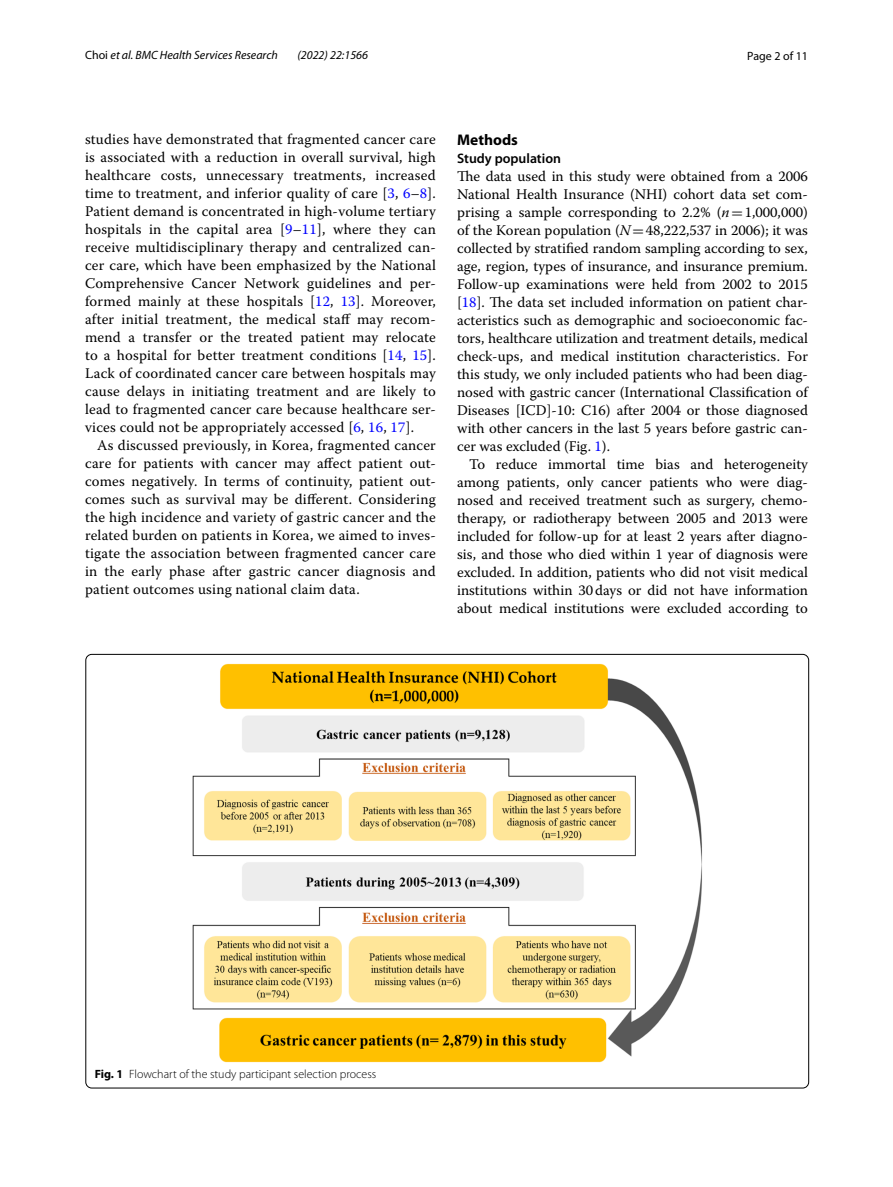
<style>
.page{position:relative;width:893px;height:1187px;background:#fff}
.page>*{position:absolute;margin:0;border:0;box-sizing:border-box;transform-origin:0 0}
.t1{font:700 15.45px "Myriad Pro";color:#000}
.t2{font:14.7px/18px "Warnock Pro";letter-spacing:.01em;color:#000;text-align:justify}
.t3{font:600 13.8px "Myriad Pro";color:#000}
.t4{font:300 12px "Myriad Pro";color:#000}
.t5{font:italic 12px "Myriad Pro";color:#000}
.t6{font:12px "Myriad Pro";color:#000}
.s1{font-style:normal}
.s2{color:#00f}
.s3{font-style:italic}
.s4{font-family:"MTSY"}
.s5{font-weight:700}
</style>
<div class="page">
<img style="left:192px;top:663px;width:510px;height:399px">
<p class="t5" style="left:85px;top:48px;width:194px"><span class="s1">Choi</span> et al. BMC Health Services Research</p>
<p class="t5" style="left:297px;top:48px;width:72px">(2022) 22:1566</p>
<p class="t6" style="left:747px;top:48px;width:62px">Page 2 of 11</p>
<p class="t2" style="left:85px;top:130px;width:352px">studies have demonstrated that fragmented cancer care is associated with a reduction in overall survival, high healthcare costs, unnecessary treatments, increased time to treatment, and inferior quality of care [<span class="s2">3</span>, <span class="s2">6</span>–<span class="s2">8</span>].<br>Patient demand is concentrated in high-volume tertiary hospitals in the capital area [<span class="s2">9</span>–<span class="s2">11</span>], where they can receive multidisciplinary therapy and centralized can&shy;cer care, which have been emphasized by the National Comprehensive Cancer Network guidelines and per&shy;formed mainly at these hospitals [<span class="s2">12</span>, <span class="s2">13</span>]. Moreover, after initial treatment, the medical staff may recom&shy;mend a transfer or the treated patient may relocate to a hospital for better treatment conditions [<span class="s2">14</span>, <span class="s2">15</span>].<br>Lack of coordinated cancer care between hospitals may cause delays in initiating treatment and are likely to lead to fragmented cancer care because healthcare ser&shy;vices could not be appropriately accessed [<span class="s2">6</span>, <span class="s2">16</span>, <span class="s2">17</span>].</p>
<p class="t2" style="left:85px;top:436px;width:352px;text-indent:12px">As discussed previously, in Korea, fragmented cancer care for patients with cancer may affect patient out&shy;comes negatively. In terms of continuity, patient out&shy;comes such as survival may be different. Considering the high incidence and variety of gastric cancer and the related burden on patients in Korea, we aimed to inves&shy;tigate the association between fragmented cancer care in the early phase after gastric cancer diagnosis and patient outcomes using national claim data.</p>
<p class="t1" style="left:457px;top:129px;width:62px">Methods</p>
<p class="t3" style="left:457px;top:149px;width:105px">Study population</p>
<p class="t2" style="left:457px;top:166px;width:352px">The data used in this study were obtained from a 2006<br>National Health Insurance (NHI) cohort data set com&shy;prising a sample corresponding to 2.2% (<span class="s3">n</span><span class="s4">=</span>1,000,000) of the Korean population (<span class="s3">N</span><span class="s4">=</span>48,222,537 in 2006); it was collected by stratified random sampling according to sex, age, region, types of insurance, and insurance premium.<br>Follow-up examinations were held from 2002 to 2015 [<span class="s2">18</span>]. The data set included information on patient char&shy;acteristics such as demographic and socioeconomic fac&shy;tors, healthcare utilization and treatment details, medical check-ups, and medical institution characteristics. For this study, we only included patients who had been diag&shy;nosed with gastric cancer (International Classification of Diseases [ICD]-10: C16) after 2004 or those diagnosed with other cancers in the last 5 years before gastric can&shy;cer was excluded (Fig. <span class="s2">1</span>).</p>
<p class="t2" style="left:457px;top:454px;width:352px;text-indent:12px">To reduce immortal time bias and heterogeneity among patients, only cancer patients who were diag&shy;nosed and received treatment such as surgery, chemo&shy;therapy, or radiotherapy between 2005 and 2013 were included for follow-up for at least 2 years after diagno&shy;sis, and those who died within 1 year of diagnosis were excluded. In addition, patients who did not visit medical institutions within 30days or did not have information about medical institutions were excluded according to</p>
<p class="t4" style="left:95px;top:1066px;width:283px"><span class="s5">Fig. 1</span> Flowchart of the study participant selection process</p>
</div>
